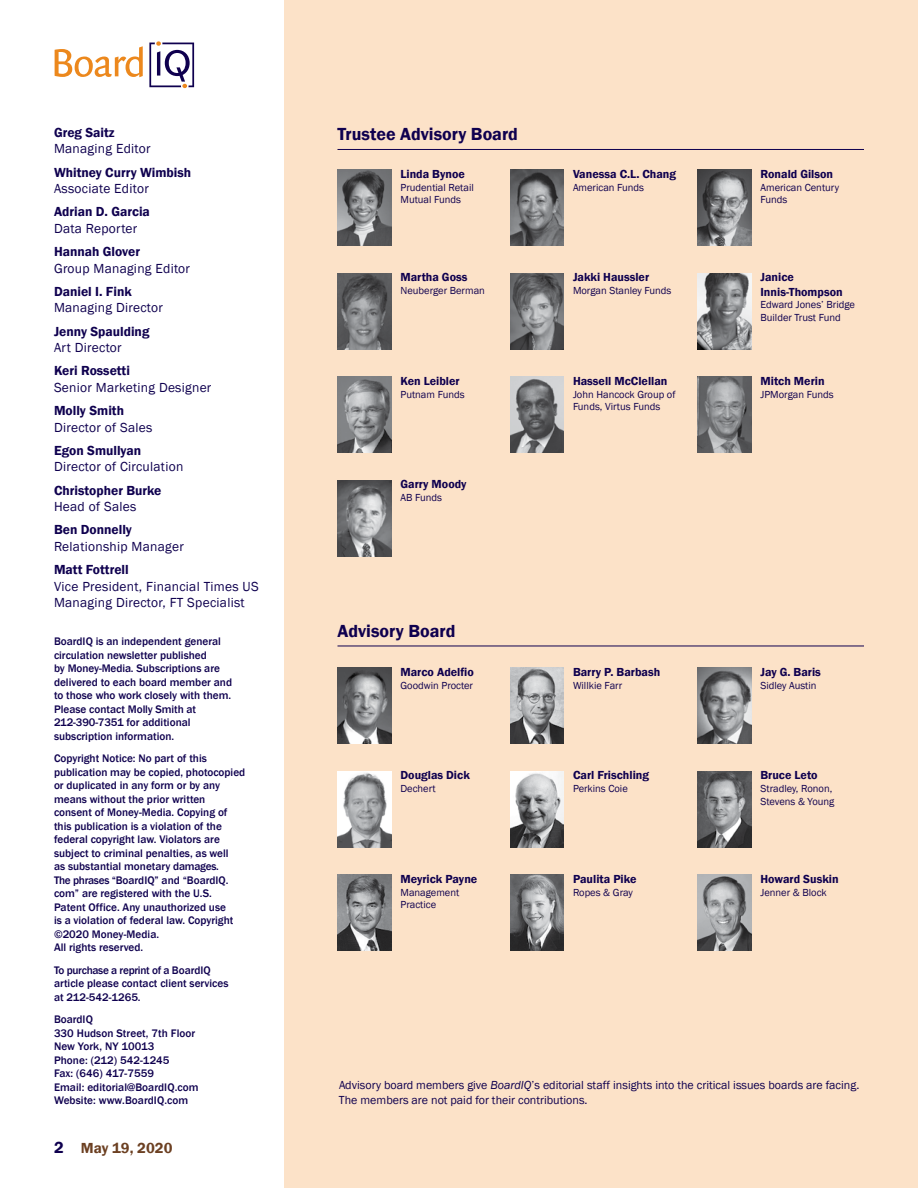
<style>
.page{position:relative;width:918px;height:1188px;background:#fff}
.page>*{position:absolute;margin:0;border:0;box-sizing:border-box;transform-origin:0 0}
.t1{font:600 18px "Franklin Gothic";color:#0f004f}
.t2{font:600 15px "Franklin Gothic";color:#6c4022}
.t3{font:13.5px/16.5px "Franklin Gothic";letter-spacing:.02em;color:#0f004f}
.t4{font:600 13.5px "Franklin Gothic";color:#0f004f}
.t5{font:600 12px/14.4px "Franklin Gothic";color:#0f004f}
.t6{font:12px/15px "Franklin Gothic";color:#0f004f}
.t7{font:500 11.25px/13.5px "Franklin Gothic";color:#0f004f}
.t8{font:10.5px/12.6px "Franklin Gothic";color:#0f004f}
.s1{font-size:16.5px;color:#0f004f}
.s2{font-style:italic}
</style>
<div class="page">
<svg style="left:149px;top:41px;width:45px;height:47px"></svg>
<svg style="left:55px;top:46px;width:88px;height:31px"></svg>
<div style="left:284px;top:0;width:634px;height:1188px;background:#fce2c8"></div>
<hr style="left:338px;top:646px;width:526px;height:1px;background:#0f004f">
<hr style="left:338px;top:149px;width:526px;height:1px;background:#0f004f">
<img style="left:338px;top:668px;width:54px;height:76px">
<img style="left:698px;top:273px;width:54px;height:76px">
<img style="left:510px;top:273px;width:54px;height:77px">
<img style="left:510px;top:668px;width:54px;height:76px">
<img style="left:510px;top:771px;width:54px;height:76px">
<img style="left:698px;top:771px;width:54px;height:76px">
<img style="left:698px;top:376px;width:54px;height:77px">
<img style="left:338px;top:875px;width:54px;height:76px">
<img style="left:510px;top:875px;width:54px;height:76px">
<img style="left:338px;top:771px;width:54px;height:77px">
<img style="left:698px;top:875px;width:54px;height:76px">
<img style="left:698px;top:668px;width:54px;height:76px">
<img style="left:338px;top:170px;width:54px;height:76px">
<img style="left:510px;top:376px;width:54px;height:77px">
<img style="left:338px;top:273px;width:54px;height:77px">
<img style="left:698px;top:170px;width:54px;height:76px">
<img style="left:510px;top:170px;width:54px;height:76px">
<img style="left:338px;top:480px;width:54px;height:76px">
<img style="left:338px;top:377px;width:54px;height:76px">
<p class="t4" style="left:54px;top:127px;width:62px">Greg Saitz</p>
<p class="t3" style="left:54px;top:141px;width:98px">Managing Editor</p>
<p class="t4" style="left:54px;top:167px;width:139px">Whitney Curry Wimbish</p>
<p class="t3" style="left:54px;top:181px;width:96px">Associate Editor</p>
<p class="t4" style="left:54px;top:206px;width:97px">Adrian D. Garcia</p>
<p class="t3" style="left:54px;top:221px;width:85px">Data Reporter</p>
<p class="t4" style="left:54px;top:246px;width:88px">Hannah Glover</p>
<p class="t3" style="left:54px;top:261px;width:137px">Group Managing Editor</p>
<p class="t4" style="left:54px;top:286px;width:79px">Daniel I. Fink</p>
<p class="t3" style="left:54px;top:300px;width:110px">Managing Director</p>
<p class="t4" style="left:54px;top:326px;width:97px">Jenny Spaulding</p>
<p class="t3" style="left:54px;top:340px;width:69px">Art Director</p>
<p class="t4" style="left:54px;top:365px;width:77px">Keri Rossetti</p>
<p class="t3" style="left:54px;top:380px;width:159px">Senior Marketing Designer</p>
<p class="t4" style="left:54px;top:405px;width:72px">Molly Smith</p>
<p class="t3" style="left:54px;top:420px;width:100px">Director of Sales</p>
<p class="t4" style="left:54px;top:445px;width:89px">Egon Smullyan</p>
<p class="t3" style="left:54px;top:459px;width:131px">Director of Circulation</p>
<p class="t4" style="left:54px;top:485px;width:109px">Christopher Burke</p>
<p class="t3" style="left:54px;top:499px;width:84px">Head of Sales</p>
<p class="t4" style="left:54px;top:524px;width:79px">Ben Donnelly</p>
<p class="t3" style="left:54px;top:539px;width:131px">Relationship Manager</p>
<p class="t4" style="left:54px;top:564px;width:76px">Matt Fottrell</p>
<p class="t3" style="left:54px;top:579px;width:206px">Vice President, Financial Times US<br>Managing Director, FT Specialist</p>
<p class="t7" style="left:54px;top:635px;width:180px">BoardIQ is an independent general circulation newsletter published<br>by Money-Media. Subscriptions are delivered to each board member and to those who work closely with them.<br>Please contact Molly Smith at<br>212-390-7351 for additional subscription information.</p>
<p class="t7" style="left:54px;top:752px;width:193px">Copyright Notice: No part of this publication may be copied, photocopied or duplicated in any form or by any means without the prior written consent of Money-Media. Copying of this publication is a violation of the federal copyright law. Violators are subject to criminal penalties, as well<br>as substantial monetary damages.<br>The phrases “BoardIQ” and “BoardIQ. com” are registered with the U.S.<br>Patent Office. Any unauthorized use<br>is a violation of federal law. Copyright ©2020 Money-Media.<br>All rights reserved.</p>
<p class="t7" style="left:54px;top:964px;width:176px">To purchase a reprint of a BoardIQ article please contact client services at 212-542-1265.</p>
<p class="t7" style="left:54px;top:1013px;width:146px">BoardIQ<br>330 Hudson Street, 7th Floor<br>New York, NY 10013<br>Phone: (212) 542-1245<br>Fax: (646) 417-7559<br>Email: editorial@BoardIQ.com<br>Website: www.BoardIQ.com</p>
<h2 class="t2" style="left:54px;top:1142px;width:120px"><span class="s1">2</span> May 19, 2020</h2>
<h1 class="t1" style="left:338px;top:127px;width:182px">Trustee Advisory Board</h1>
<p class="t5" style="left:400px;top:167px;width:66px">Linda Bynoe</p>
<p class="t8" style="left:400px;top:181px;width:75px">Prudential Retail<br>Mutual Funds</p>
<p class="t5" style="left:400px;top:271px;width:68px">Martha Goss</p>
<p class="t8" style="left:400px;top:285px;width:86px">Neuberger Berman</p>
<p class="t5" style="left:400px;top:374px;width:61px">Ken Leibler</p>
<p class="t8" style="left:400px;top:388px;width:66px">Putnam Funds</p>
<p class="t5" style="left:400px;top:478px;width:68px">Garry Moody</p>
<p class="t8" style="left:400px;top:492px;width:43px">AB Funds</p>
<h1 class="t1" style="left:338px;top:623px;width:119px">Advisory Board</h1>
<p class="t5" style="left:400px;top:665px;width:75px">Marco Adelfio</p>
<p class="t8" style="left:400px;top:679px;width:74px">Goodwin Procter</p>
<p class="t5" style="left:400px;top:769px;width:71px">Douglas Dick</p>
<p class="t8" style="left:400px;top:783px;width:37px">Dechert</p>
<p class="t5" style="left:400px;top:872px;width:78px">Meyrick Payne</p>
<p class="t8" style="left:400px;top:886px;width:60px">Management<br>Practice</p>
<p class="t5" style="left:573px;top:167px;width:105px">Vanessa C.L. Chang</p>
<p class="t8" style="left:573px;top:181px;width:73px">American Funds</p>
<p class="t5" style="left:573px;top:271px;width:78px">Jakki Haussler</p>
<p class="t8" style="left:573px;top:285px;width:100px">Morgan Stanley Funds</p>
<p class="t5" style="left:573px;top:374px;width:96px">Hassell McClellan</p>
<p class="t8" style="left:573px;top:388px;width:104px">John Hancock Group of<br>Funds, Virtus Funds</p>
<p class="t5" style="left:573px;top:665px;width:89px">Barry P. Barbash</p>
<p class="t8" style="left:573px;top:679px;width:51px">Willkie Farr</p>
<p class="t5" style="left:573px;top:769px;width:78px">Carl Frischling</p>
<p class="t8" style="left:573px;top:783px;width:56px">Perkins Coie</p>
<p class="t5" style="left:573px;top:872px;width:65px">Paulita Pike</p>
<p class="t8" style="left:573px;top:886px;width:61px">Ropes &amp; Gray</p>
<p class="t5" style="left:760px;top:167px;width:74px">Ronald Gilson</p>
<p class="t8" style="left:760px;top:181px;width:80px">American Century<br>Funds</p>
<p class="t5" style="left:760px;top:271px;width:84px">Janice<br>Innis-Thompson</p>
<p class="t8" style="left:760px;top:299px;width:96px">Edward Jones’ Bridge<br>Builder Trust Fund</p>
<p class="t5" style="left:760px;top:374px;width:66px">Mitch Merin</p>
<p class="t8" style="left:760px;top:388px;width:75px">JPMorgan Funds</p>
<p class="t5" style="left:760px;top:665px;width:62px">Jay G. Baris</p>
<p class="t8" style="left:760px;top:679px;width:58px">Sidley Austin</p>
<p class="t5" style="left:760px;top:769px;width:59px">Bruce Leto</p>
<p class="t8" style="left:760px;top:783px;width:75px">Stradley, Ronon,<br>Stevens &amp; Young</p>
<p class="t5" style="left:760px;top:872px;width:80px">Howard Suskin</p>
<p class="t8" style="left:760px;top:886px;width:68px">Jenner &amp; Block</p>
<p class="t6" style="left:339px;top:1078px;width:522px">Advisory board members give <span class="s2">BoardIQ</span>’s editorial staff insights into the critical issues boards are facing.<br>The members are not paid for their contributions.</p>
</div>
